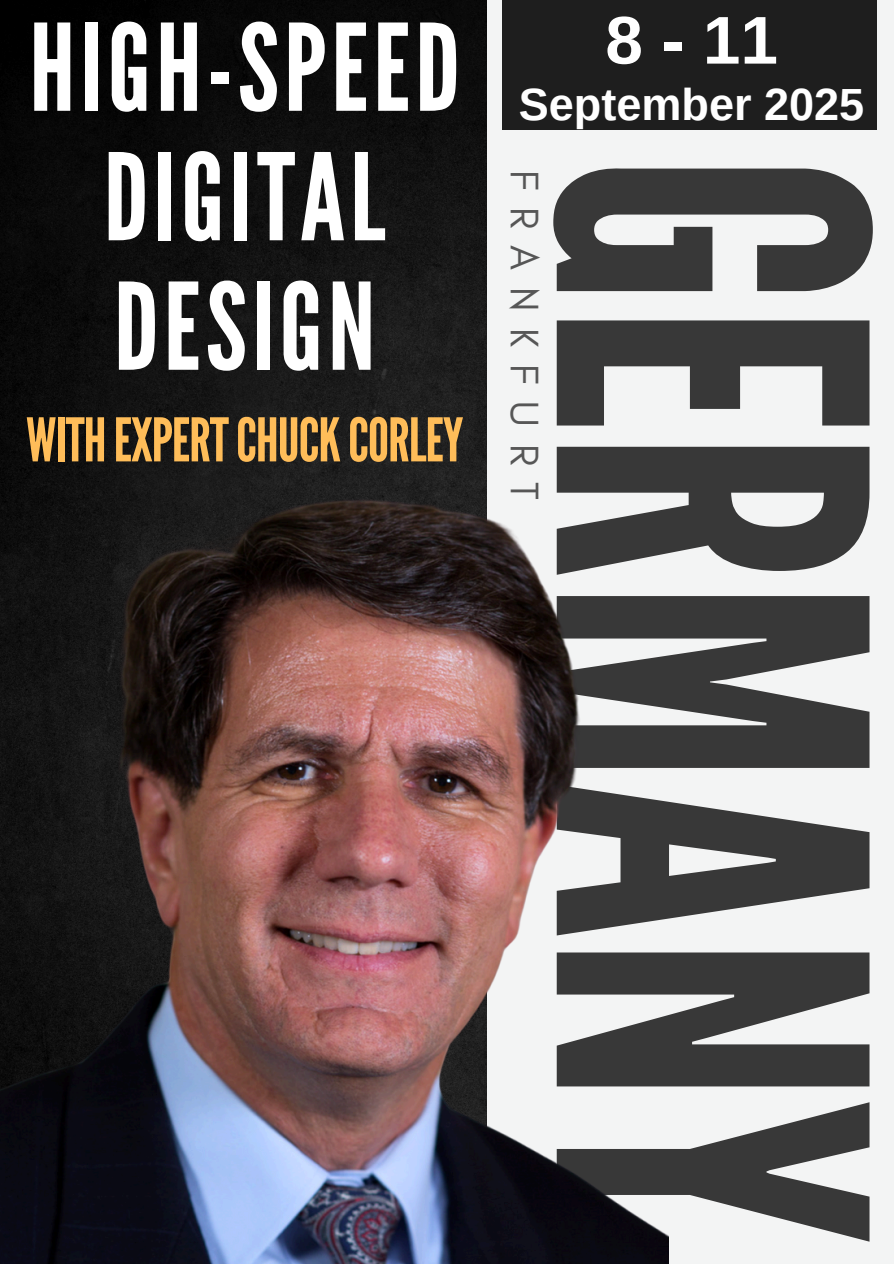
<style>
.page{position:relative;width:894px;height:1264px;background:#fff}
.page>*{position:absolute;margin:0;border:0;box-sizing:border-box;transform-origin:0 0}
.t1{font:425.1px "League Gothic";letter-spacing:-.01em;color:#383838}
.t2{font:120px/129.4px "League Gothic";letter-spacing:.04em;color:#fff}
.t3{font:700 67.5px "Arimo";color:#fff}
.t4{font:60px "League Gothic";letter-spacing:-.015em;color:#ffbd59}
.t5{font:700 45px "Arimo";color:#fff}
.t6{font:40.5px "Glacial Indifference";letter-spacing:.415em;color:#565656}
</style>
<div class="page">
<img style="left:0;top:0;width:487px;height:462px">
<div style="left:487px;top:0;width:406px;height:1263px;background:#f3f4f4"></div>
<div style="left:502px;top:0;width:374px;height:129px;background:#1e1e1e"></div>
<img style="left:0;top:462px;width:668px;height:801px">
<h1 class="t2" style="left:29px;top:6px;width:432px">HIGH-SPEED</h1>
<h1 class="t2" style="left:104px;top:135px;width:283px">DIGITAL<br>DESIGN</h1>
<h4 class="t4" style="left:26px;top:405px;width:439px">WITHEXPERTCHUCKCORLEY</h4>
<p class="t3" style="left:605px;top:2px;width:174px">8 - 11</p>
<p class="t5" style="left:519px;top:79px;width:347px">September 2025</p>
<h3 class="t6" style="left:549px;top:170px;width:332px;rotate:90deg">FRANKFURT</h3>
<h2 class="t1" style="left:954px;top:154px;width:1091px;rotate:90deg">GERMANY</h2>
</div>
